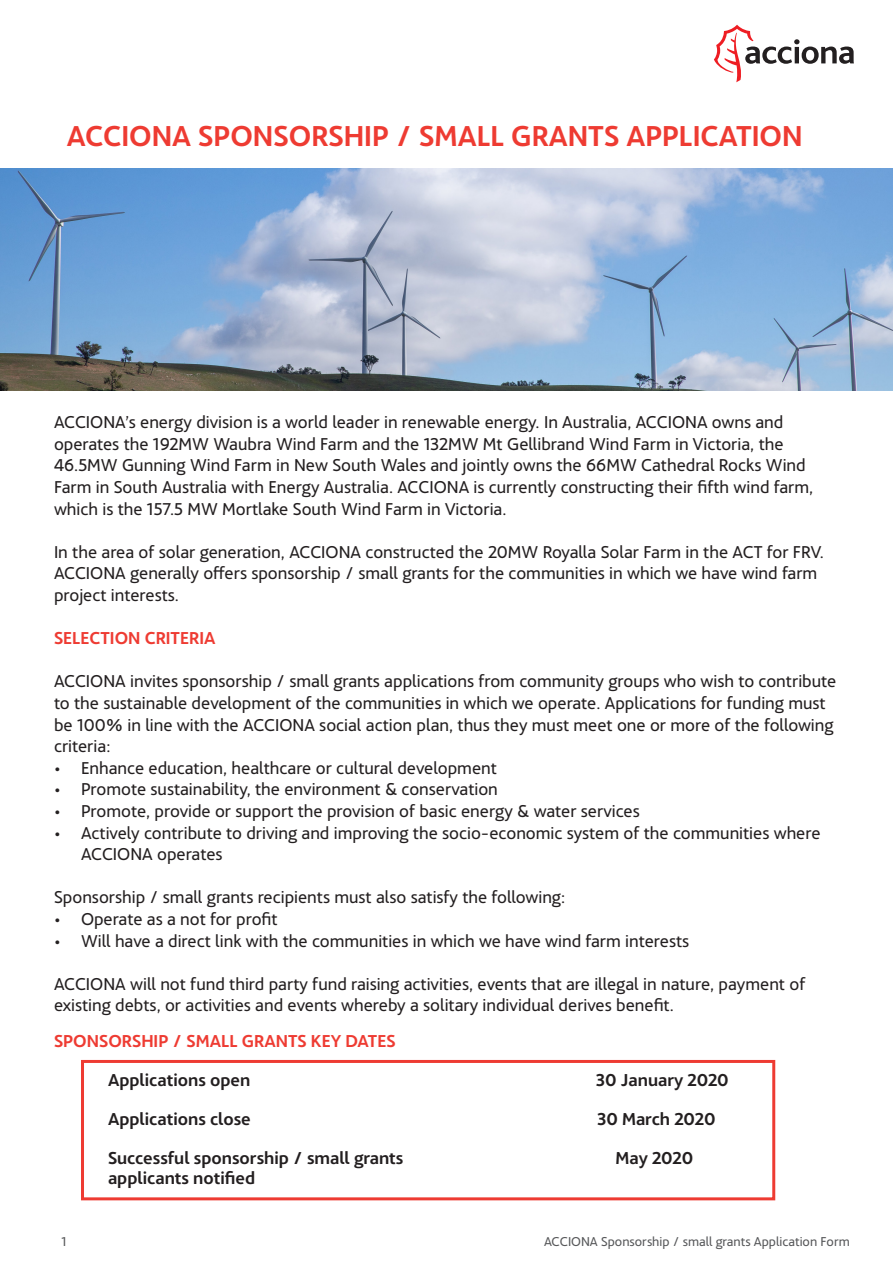
<style>
.page{position:relative;width:893px;height:1263px;background:#fff}
.page>*{position:absolute;margin:0;border:0;box-sizing:border-box;transform-origin:0 0}
.t1{font:700 30px "Acciona";color:#ee3b32}
.t2{font:18px/21.6px "Acciona";color:#231f20}
.t3{font:700 18px "Acciona";color:#231f20}
.t4{font:700 18px "Acciona";color:#ee3b32}
.t5{font:13.5px "Acciona";color:#57585a}
</style>
<div class="page">
<svg style="left:714px;top:25px;width:140px;height:57px"></svg>
<div style="left:81px;top:1060px;width:694px;height:140px;border:3px solid #ee3b32"></div>
<img style="left:0;top:169px;width:893px;height:222px">
<p class="t1" style="left:67px;top:112px;width:737px">ACCIONA SPONSORSHIP / SMALL GRANTS APPLICATION</p>
<p class="t2" style="left:54px;top:410px;width:731px">ACCIONA’s energy division is a world leader in renewable energy. In Australia, ACCIONA owns and</p>
<p class="t2" style="left:54px;top:431px;width:761px">operates the 192MW Waubra Wind Farm and the 132MW Mt Gellibrand Wind Farm in Victoria, the 46.5MW Gunning Wind Farm in New South Wales and jointly owns the 66MW Cathedral Rocks Wind Farm in South Australia with Energy Australia. ACCIONA is currently constructing their fifth wind farm, which is the 157.5 MW Mortlake South Wind Farm in Victoria.</p>
<p class="t2" style="left:54px;top:539px;width:771px">In the area of solar generation, ACCIONA constructed the 20MW Royalla Solar Farm in the ACT for FRV.</p>
<p class="t2" style="left:54px;top:561px;width:765px">ACCIONA generally offers sponsorship / small grants for the communities in which we have wind farm project interests.</p>
<p class="t4" style="left:54px;top:623px;width:163px">SELECTION CRITERIA</p>
<p class="t2" style="left:54px;top:669px;width:784px">ACCIONA invites sponsorship / small grants applications from community groups who wish to contribute to the sustainable development of the communities in which we operate. Applications for funding must be 100% in line with the ACCIONA social action plan, thus they must meet one or more of the following criteria:</p>
<p class="t2" style="left:54px;top:755px;width:444px">• Enhance education, healthcare or cultural development</p>
<p class="t2" style="left:54px;top:777px;width:445px">• Promote sustainability, the environment &amp; conservation</p>
<p class="t2" style="left:54px;top:798px;width:587px">• Promote, provide or support the provision of basic energy &amp; water services</p>
<p class="t2" style="left:81px;top:820px;width:741px;text-indent:-27px">• Actively contribute to driving and improving the socio-economic system of the communities where<br>ACCIONA operates</p>
<p class="t2" style="left:54px;top:885px;width:513px">Sponsorship / small grants recipients must also satisfy the following:</p>
<p class="t2" style="left:54px;top:906px;width:225px">• Operate as a not for profit</p>
<p class="t2" style="left:54px;top:928px;width:637px">• Will have a direct link with the communities in which we have wind farm interests</p>
<p class="t2" style="left:54px;top:971px;width:753px">ACCIONA will not fund third party fund raising activities, events that are illegal in nature, payment of existing debts, or activities and events whereby a solitary individual derives benefit.</p>
<p class="t4" style="left:54px;top:1027px;width:343px">SPONSORSHIP / SMALL GRANTS KEY DATES</p>
<p class="t3" style="left:108px;top:1066px;width:144px">Applications open</p>
<p class="t3" style="left:596px;top:1066px;width:134px">30 January 2020</p>
<p class="t3" style="left:108px;top:1105px;width:144px">Applications close</p>
<p class="t3" style="left:597px;top:1105px;width:120px">30 March 2020</p>
<p class="t3" style="left:108px;top:1144px;width:297px">Successful sponsorship / small grants</p>
<p class="t3" style="left:615px;top:1144px;width:79px">May 2020</p>
<p class="t3" style="left:108px;top:1163px;width:149px">applicants notified</p>
<p class="t5" style="left:62px;top:1230px;width:7px">1</p>
<p class="t5" style="left:544px;top:1230px;width:307px">ACCIONA Sponsorship / small grants Application Form</p>
</div>
